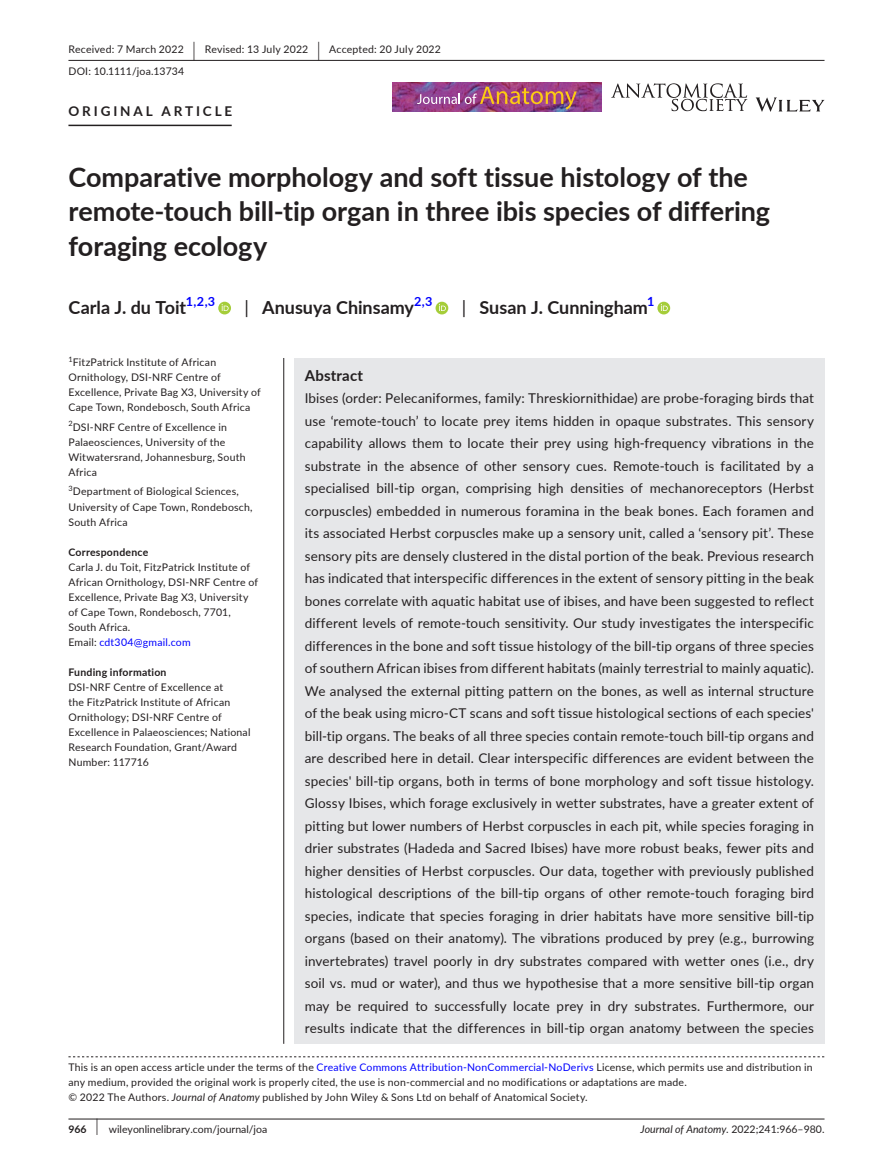
<style>
.page{position:relative;width:893px;height:1174px;background:#fff}
.page>*{position:absolute;margin:0;border:0;box-sizing:border-box;transform-origin:0 0}
.t1{font:700 27px/34.5px "Lato";letter-spacing:-.005em;color:#231f20}
.t2{font:700 18px "Lato";color:#231f20}
.t3{font:700 15px "Lato";letter-spacing:.015em;color:#231f20}
.t4{font:13.5px/22.5px "Lato";letter-spacing:.01em;color:#231f20;text-align:justify}
.t5{font:700 13.5px "Lato";letter-spacing:.215em;color:#231f20}
.t6{font:700 12.6px "Lato";color:#00f}
.t7{font:10.5px/15px "Lato";letter-spacing:.02em;color:#231f20}
.t8{font:10.5px "Lato";color:#231f20}
.t9{font:italic 10.5px "Lato";color:#231f20}
.t10{font:700 10.5px "Lato";letter-spacing:.02em;color:#231f20}
.t11{font:7.35px "Lato";color:#231f20}
.s1{font-size:19.65px}
.s2{font-weight:400}
.s3{color:#00f}
.s4{font-style:italic}
.s5{font-weight:700}
.s6{font-size:17.4px}
.s7{font-style:normal}
</style>
<div class="page">
<hr style="left:68px;top:1118px;width:756px;height:1px;background:#231f20">
<svg style="left:756px;top:97px;width:68px;height:15px"></svg>
<img style="left:393px;top:82px;width:208px;height:30px">
<img style="left:417px;top:87px;width:160px;height:23px">
<img style="left:611px;top:83px;width:137px;height:29px">
<hr style="left:68px;top:60px;width:756px;height:1px;background:#231f20">
<hr style="left:68px;top:125px;width:164px;height:1px;background:#231f20">
<svg style="left:218px;top:302px;width:13px;height:12px"></svg>
<svg style="left:222px;top:304px;width:7px;height:7px"></svg>
<div style="left:436px;top:302px;width:12px;height:12px;background:#a5cd39;border-radius:50%"></div>
<svg style="left:439px;top:304px;width:7px;height:7px"></svg>
<div style="left:657px;top:302px;width:13px;height:12px;background:#a5cd39;border-radius:50%"></div>
<svg style="left:661px;top:304px;width:7px;height:7px"></svg>
<div style="left:294px;top:358px;width:530px;height:685px;background:#e6e7e9"></div>
<hr style="left:283px;top:358px;width:1px;height:685px;background:#231f20">
<svg style="left:68px;top:1056px;width:756px;height:1px"></svg>
<p class="t7" style="left:68px;top:38px;width:374px;line-height:21.8px">Received: 7 March 2022 <span class="s1">|</span> Revised: 13 July 2022 <span class="s1">|</span> Accepted: 20 July 2022<br>DOI: 10.1111/joa.13734</p>
<p class="t5" style="left:68px;top:101px;width:165px">ORIGINAL ARTICLE</p>
<h1 class="t1" style="left:68px;top:159px;width:703px">Comparative morphology and soft tissue histology of the remote-touch bill-tip organ in three ibis species of differing foraging ecology</h1>
<h2 class="t2" style="left:68px;top:295px;width:119px">Carla J. du Toit</h2>
<p class="t6" style="left:186px;top:292px;width:31px">1,2,3</p>
<h2 class="t2" style="left:244px;top:295px;width:171px"><span class="s2">|</span> Anusuya Chinsamy</h2>
<p class="t6" style="left:414px;top:292px;width:20px">2,3</p>
<h2 class="t2" style="left:462px;top:295px;width:188px"><span class="s2">|</span> Susan J. Cunningham</h2>
<p class="t6" style="left:647px;top:292px;width:9px">1</p>
<p class="t11" style="left:68px;top:354px;width:6px">1</p>
<p class="t7" style="left:68px;top:355px;width:194px;text-indent:4px">FitzPatrick Institute of African Ornithology, DSI-NRF Centre of Excellence, Private Bag X3, University of Cape Town, Rondebosch, South Africa</p>
<p class="t7" style="left:68px;top:419px;width:179px"><sup>2</sup>DSI-NRF Centre of Excellence in<br>Palaeosciences, University of the<br>Witwatersrand, Johannesburg, South<br>Africa</p>
<p class="t7" style="left:68px;top:484px;width:186px"><sup>3</sup>Department of Biological Sciences,<br>University of Cape Town, Rondebosch,<br>South Africa</p>
<p class="t10" style="left:68px;top:544px;width:81px">Correspondence</p>
<p class="t7" style="left:68px;top:559px;width:191px">Carla J. du Toit, FitzPatrick Institute of<br>African Ornithology, DSI-NRF Centre of<br>Excellence, Private Bag X3, University of Cape Town, Rondebosch, 7701,<br>South Africa.<br>Email: <span class="s3">cdt304@gmail.com</span></p>
<p class="t10" style="left:68px;top:664px;width:100px">Funding information</p>
<p class="t7" style="left:68px;top:679px;width:184px">DSI-NRF Centre of Excellence at<br>the FitzPatrick Institute of African<br>Ornithology; DSI-NRF Centre of<br>Excellence in Palaeosciences; National<br>Research Foundation, Grant/Award<br>Number: 117716</p>
<p class="t3" style="left:305px;top:364px;width:60px">Abstract</p>
<p class="t4" style="left:305px;top:386px;width:511px">Ibises (order: Pelecaniformes, family: Threskiornithidae) are probe-foraging birds that use ‘remote-touch’ to locate prey items hidden in opaque substrates. This sensory capability allows them to locate their prey using high-frequency vibrations in the substrate in the absence of other sensory cues. Remote-touch is facilitated by a specialised bill-tip organ, comprising high densities of mechanoreceptors (Herbst corpuscles) embedded in numerous foramina in the beak bones. Each foramen and its associated Herbst corpuscles make up a sensory unit, called a ‘sensory pit’. These sensory pits are densely clustered in the distal portion of the beak. Previous research has indicated that interspecific differences in the extent of sensory pitting in the beak bones correlate with aquatic habitat use of ibises, and have been suggested to reflect different levels of remote-touch sensitivity. Our study investigates the interspecific differences in the bone and soft tissue histology of the bill-tip organs of three species of southern African ibises from different habitats (mainly terrestrial to mainly aquatic).<br>We analysed the external pitting pattern on the bones, as well as internal structure of the beak using micro-CT scans and soft tissue histological sections of each species' bill-tip organs. The beaks of all three species contain remote-touch bill-tip organs and are described here in detail. Clear interspecific differences are evident between the species' bill-tip organs, both in terms of bone morphology and soft tissue histology.<br>Glossy Ibises, which forage exclusively in wetter substrates, have a greater extent of pitting but lower numbers of Herbst corpuscles in each pit, while species foraging in drier substrates (Hadeda and Sacred Ibises) have more robust beaks, fewer pits and higher densities of Herbst corpuscles. Our data, together with previously published histological descriptions of the bill-tip organs of other remote-touch foraging bird species, indicate that species foraging in drier habitats have more sensitive bill-tip organs (based on their anatomy). The vibrations produced by prey (e.g., burrowing invertebrates) travel poorly in dry substrates compared with wetter ones (i.e., dry soil vs. mud or water), and thus we hypothesise that a more sensitive bill-tip organ may be required to successfully locate prey in dry substrates. Furthermore, our results indicate that the differences in bill-tip organ anatomy between the species</p>
<p class="t7" style="left:68px;top:1059px;width:746px">This is an open access article under the terms of the <span class="s3">Creative Commons Attribution-NonCommercial-NoDerivs</span> License, which permits use and distribution in any medium, provided the original work is properly cited, the use is non-commercial and no modifications or adaptations are made.<br>© 2022 The Authors. <span class="s4">Journal of Anatomy</span> published by John Wiley &amp; Sons Ltd on behalf of Anatomical Society.</p>
<p class="t8" style="left:68px;top:1121px;width:200px"><span class="s5">966</span> <span class="s6">|</span> wileyonlinelibrary.com/journal/joa</p>
<p class="t9" style="left:641px;top:1121px;width:185px">Journal of Anatomy. <span class="s7">2022;241:966–980.</span></p>
</div>
